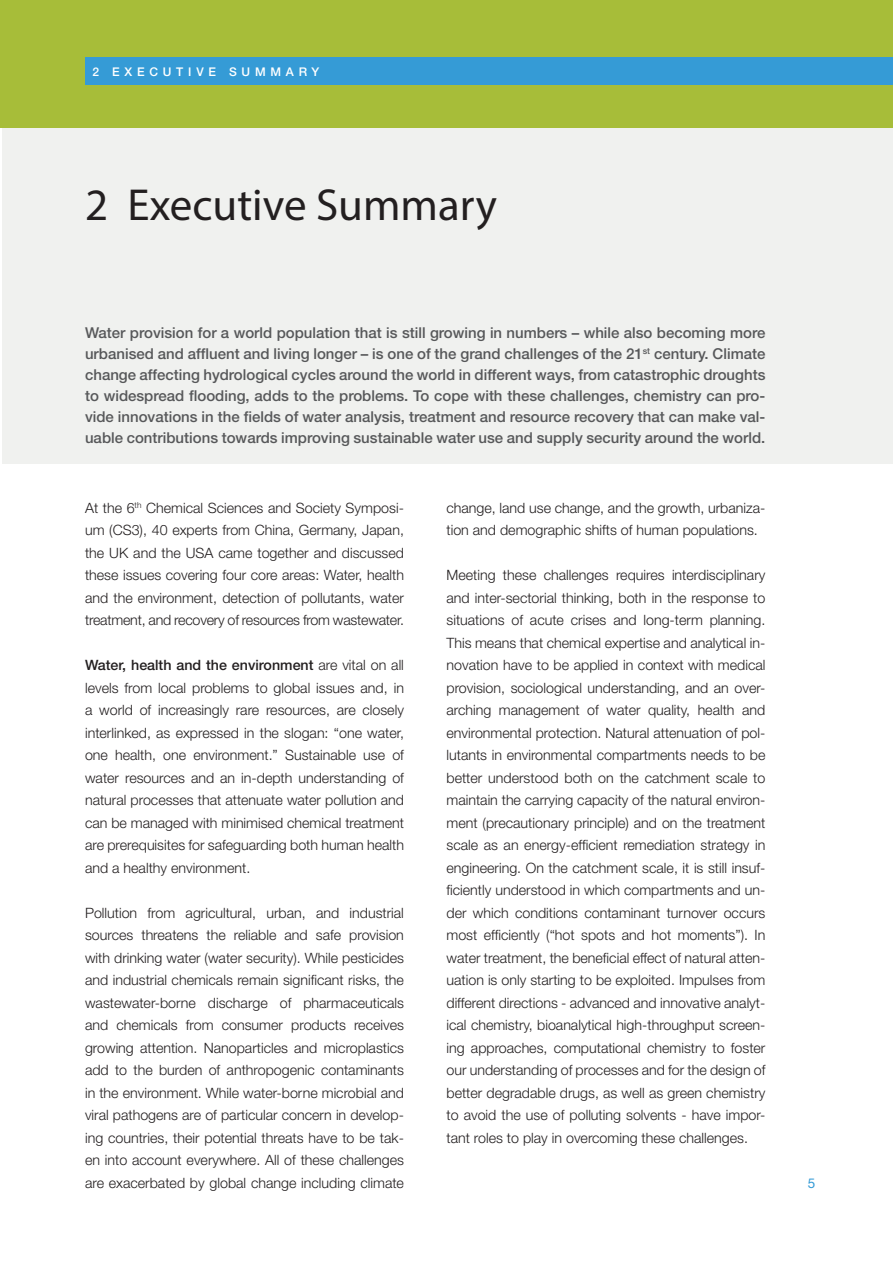
<style>
.page{position:relative;width:893px;height:1263px;background:#fff}
.page>*{position:absolute;margin:0;border:0;box-sizing:border-box;transform-origin:0 0}
.t1{font:45px "Myriad Pro";color:#231f20}
.t2{font:500 15px/21px "Helvetica Neue";color:#57585a;text-align:justify}
.t3{font:300 14.25px/22.5px "Helvetica Neue";color:#231f20;text-align:justify}
.t4{font:13.5px "Helvetica Neue";color:#359bd6}
.t5{font:500 12px "Helvetica Neue";letter-spacing:.4em;color:#fff}
.s1{font-weight:500}
</style>
<div class="page">
<div style="left:2px;top:116px;width:891px;height:347px;background:#f0f1ef"></div>
<div style="left:0;top:0;width:893px;height:128px;background:#a7bd39"></div>
<div style="left:85px;top:57px;width:808px;height:27px;background:#359bd6"></div>
<p class="t5" style="left:92px;top:64px;width:228px">2 EXECUTIVE SUMMARY</p>
<h1 class="t1" style="left:85px;top:177px;width:413px">2 Executive Summary</h1>
<p class="t2" style="left:85px;top:322px;width:682px">Water provision for a world population that is still growing in numbers – while also becoming more urbanised and affluent and living longer – is one of the grand challenges of the 21<sup>st</sup> century. Climate change affecting hydrological cycles around the world in different ways, from catastrophic droughts to widespread flooding, adds to the problems. To cope with these challenges, chemistry can pro&shy;vide innovations in the fields of water analysis, treatment and resource recovery that can make val&shy;uable contributions towards improving sustainable water use and supply security around the world.</p>
<p class="t3" style="left:85px;top:496px;width:320px">At the 6<sup>th</sup> Chemical Sciences and Society Symposi&shy;um (CS3), 40 experts from China, Germany, Japan, the UK and the USA came together and discussed these issues covering four core areas: Water, health and the environment, detection of pollutants, water treatment, and recovery of resources from wastewater.</p>
<p class="t3" style="left:85px;top:653px;width:320px"><span class="s1">Water, health and the environment</span> are vital on all levels from local problems to global issues and, in a world of increasingly rare resources, are closely interlinked, as expressed in the slogan: “one water, one health, one environment.” Sustainable use of water resources and an in-depth understanding of natural processes that attenuate water pollution and can be managed with minimised chemical treatment are prerequisites for safeguarding both human health and a healthy environment.</p>
<p class="t3" style="left:85px;top:901px;width:320px">Pollution from agricultural, urban, and industrial sources threatens the reliable and safe provision with drinking water (water security). While pesticides and industrial chemicals remain significant risks, the wastewater-borne discharge of pharmaceuticals and chemicals from consumer products receives growing attention. Nanoparticles and microplastics add to the burden of anthropogenic contaminants in the environment. While water-borne microbial and viral pathogens are of particular concern in develop&shy;ing countries, their potential threats have to be tak&shy;en into account everywhere. All of these challenges are exacerbated by global change including climate</p>
<p class="t3" style="left:446px;top:496px;width:320px">change, land use change, and the growth, urbaniza&shy;tion and demographic shifts of human populations.</p>
<p class="t3" style="left:446px;top:563px;width:320px">Meeting these challenges requires interdisciplinary and inter-sectorial thinking, both in the response to situations of acute crises and long-term planning.<br>This means that chemical expertise and analytical in&shy;novation have to be applied in context with medical provision, sociological understanding, and an over&shy;arching management of water quality, health and environmental protection. Natural attenuation of pol&shy;lutants in environmental compartments needs to be better understood both on the catchment scale to maintain the carrying capacity of the natural environ&shy;ment (precautionary principle) and on the treatment scale as an energy-efficient remediation strategy in engineering. On the catchment scale, it is still insuf&shy;ficiently understood in which compartments and un&shy;der which conditions contaminant turnover occurs most efficiently (“hot spots and hot moments”). In water treatment, the beneficial effect of natural atten&shy;uation is only starting to be exploited. Impulses from different directions - advanced and innovative analyt&shy;ical chemistry, bioanalytical high-throughput screen&shy;ing approaches, computational chemistry to foster our understanding of processes and for the design of better degradable drugs, as well as green chemistry to avoid the use of polluting solvents - have impor&shy;tant roles to play in overcoming these challenges.</p>
<p class="t4" style="left:808px;top:1175px;width:9px">5</p>
</div>
